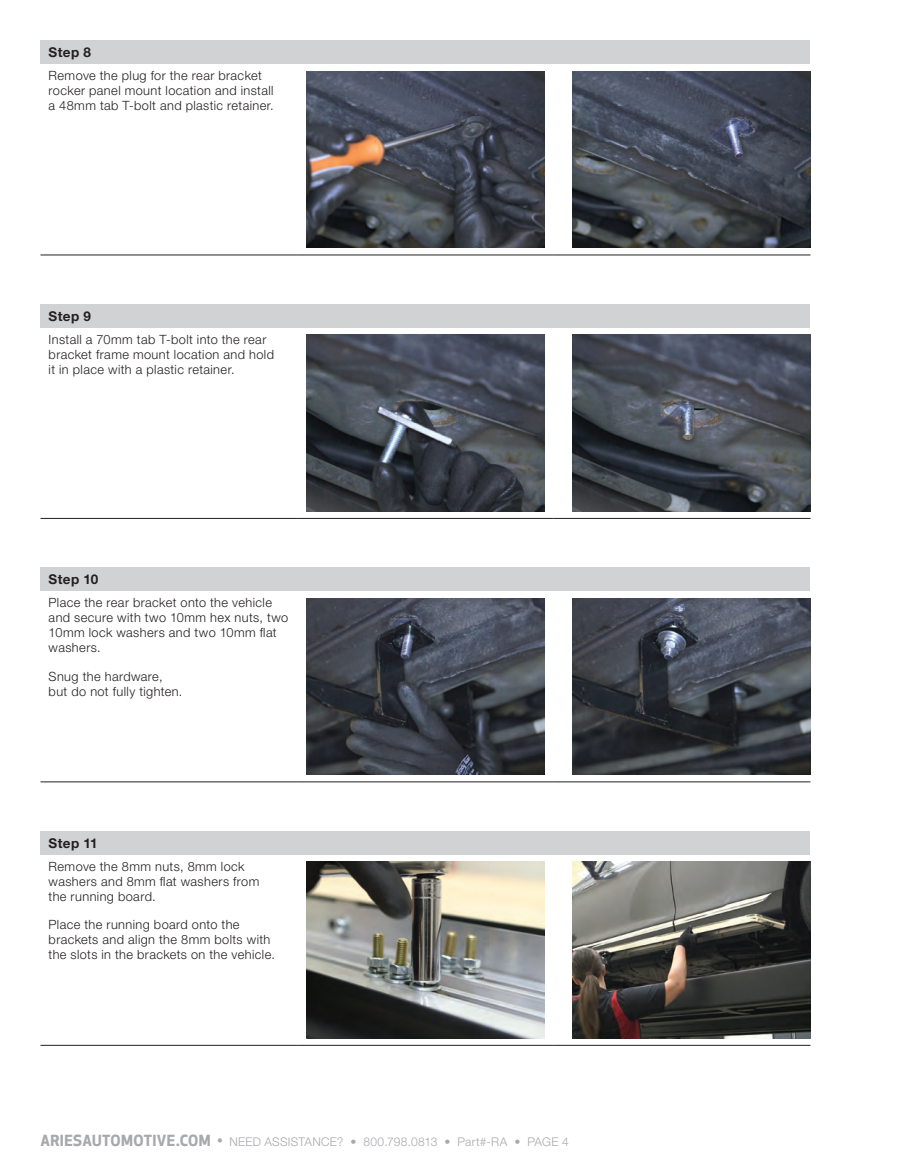
<style>
.page{position:relative;width:905px;height:1175px;background:#fff}
.page>*{position:absolute;margin:0;border:0;box-sizing:border-box;transform-origin:0 0}
.t1{font:700 13.5px "Helvetica Neue LT Std";letter-spacing:.03em;color:#231f20}
.t2{font:300 12.75px/15px "Helvetica Neue LT Std";letter-spacing:.03em;color:#231f20}
.t3{font:300 12px "Helvetica Neue LT Std";letter-spacing:.02em;color:#a8a9ad}
.s1{font-family:"Apex New";font-weight:700;font-size:15px}
.s2{font-family:"Apex New";font-weight:500;font-size:15px}
</style>
<div class="page">
<div style="left:40px;top:304px;width:770px;height:24px;background:#d1d2d4"></div>
<hr style="left:40px;top:518px;width:257px;height:1px;background:#231f20">
<hr style="left:297px;top:518px;width:257px;height:1px;background:#231f20">
<hr style="left:554px;top:518px;width:256px;height:1px;background:#231f20">
<img style="left:306px;top:335px;width:239px;height:176px">
<img style="left:572px;top:335px;width:238px;height:176px">
<div style="left:40px;top:567px;width:770px;height:24px;background:#d1d2d4"></div>
<hr style="left:40px;top:781px;width:257px;height:1px;background:#231f20">
<hr style="left:297px;top:781px;width:257px;height:1px;background:#231f20">
<hr style="left:554px;top:781px;width:256px;height:1px;background:#231f20">
<img style="left:306px;top:598px;width:239px;height:177px">
<img style="left:572px;top:598px;width:238px;height:177px">
<div style="left:40px;top:831px;width:770px;height:23px;background:#d1d2d4"></div>
<hr style="left:40px;top:1045px;width:257px;height:1px;background:#231f20">
<hr style="left:297px;top:1045px;width:257px;height:1px;background:#231f20">
<hr style="left:554px;top:1045px;width:256px;height:1px;background:#231f20">
<img style="left:306px;top:861px;width:239px;height:177px">
<img style="left:572px;top:861px;width:238px;height:177px">
<div style="left:40px;top:40px;width:770px;height:24px;background:#d1d2d4"></div>
<hr style="left:40px;top:254px;width:257px;height:1px;background:#231f20">
<hr style="left:297px;top:254px;width:257px;height:1px;background:#231f20">
<hr style="left:554px;top:254px;width:256px;height:1px;background:#231f20">
<img style="left:306px;top:71px;width:239px;height:177px">
<img style="left:572px;top:71px;width:238px;height:177px">
<p class="t1" style="left:49px;top:44px;width:44px">Step 8</p>
<p class="t2" style="left:49px;top:68px;width:227px">Remove the plug for the rear bracket rocker panel mount location and install a 48mm tab T-bolt and plastic retainer.</p>
<p class="t1" style="left:49px;top:307px;width:44px">Step 9</p>
<p class="t2" style="left:49px;top:331px;width:227px">Install a 70mm tab T-bolt into the rear bracket frame mount location and hold it in place with a plastic retainer.</p>
<p class="t1" style="left:49px;top:571px;width:51px">Step 10</p>
<p class="t2" style="left:49px;top:595px;width:241px">Place the rear bracket onto the vehicle and secure with two 10mm hex nuts, two<br>10mm lock washers and two 10mm flat washers.</p>
<p class="t2" style="left:49px;top:668px;width:135px">Snug the hardware, but do not fully tighten.</p>
<p class="t1" style="left:49px;top:834px;width:50px">Step 11</p>
<p class="t2" style="left:49px;top:858px;width:212px">Remove the 8mm nuts, 8mm lock washers and 8mm flat washers from the running board.</p>
<p class="t2" style="left:49px;top:917px;width:228px">Place the running board onto the brackets and align the 8mm bolts with the slots in the brackets on the vehicle.</p>
<p class="t3" style="left:40px;top:1134px;width:529px"><span class="s1">ARIESAUTOMOTIVE.COM</span> <span class="s2">•</span> NEED ASSISTANCE? • 800.798.0813 • Part#-RA • PAGE 4</p>
</div>
